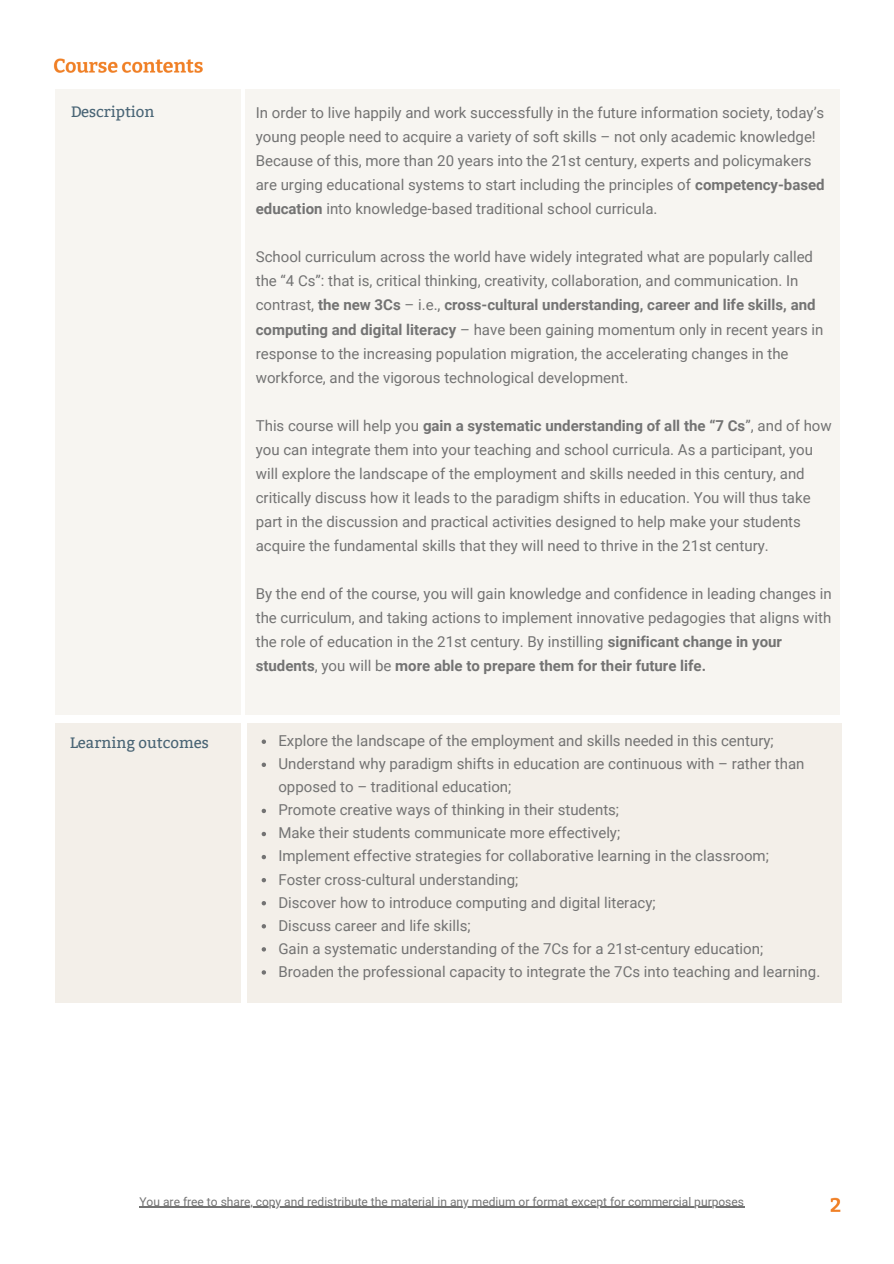
<style>
.page{position:relative;width:894px;height:1264px;background:#fff}
.page>*{position:absolute;margin:0;border:0;box-sizing:border-box;transform-origin:0 0}
.t1{font:15px/24px "Roboto";color:#737373}
.t2{font:15px "Bitter";color:#1e4157}
.t3{font:12px "Roboto";color:#737373}
.s1{font-weight:700}
</style>
<div class="page">
<img style="left:53px;top:58px;width:789px;height:1154px">
<div style="left:55px;top:723px;width:185px;height:279px;background:#f3efe9"></div>
<div style="left:55px;top:89px;width:185px;height:625px;background:#f7f5f1"></div>
<div style="left:245px;top:89px;width:594px;height:625px;background:#f7f5f1"></div>
<div style="left:247px;top:723px;width:594px;height:279px;background:#f3efe9"></div>
<svg style="left:261px;top:739px;width:5px;height:5px"></svg>
<svg style="left:261px;top:762px;width:5px;height:5px"></svg>
<svg style="left:261px;top:808px;width:5px;height:5px"></svg>
<svg style="left:261px;top:831px;width:5px;height:5px"></svg>
<svg style="left:261px;top:855px;width:5px;height:4px"></svg>
<svg style="left:261px;top:878px;width:5px;height:4px"></svg>
<svg style="left:261px;top:901px;width:5px;height:4px"></svg>
<svg style="left:261px;top:924px;width:5px;height:4px"></svg>
<svg style="left:261px;top:947px;width:5px;height:4px"></svg>
<svg style="left:261px;top:970px;width:5px;height:4px"></svg>
<hr style="left:139px;top:1206px;width:605px;height:1px;background:#737373">
<p class="t2" style="left:70px;top:103px;width:86px">Description</p>
<p class="t2" style="left:70px;top:734px;width:140px">Learning outcomes</p>
<p class="t1" style="left:256px;top:101px;width:570px">In order to live happily and work successfully in the future information society, today’s young people need to acquire a variety of soft skills – not only academic knowledge!<br>Because of this, more than 20 years into the 21st century, experts and policymakers are urging educational systems to start including the principles of <span class="s1">competency-based education</span> into knowledge-based traditional school curricula.</p>
<p class="t1" style="left:256px;top:245px;width:569px">School curriculum across the world have widely integrated what are popularly called the “4 Cs”: that is, critical thinking, creativity, collaboration, and communication. In contrast, <span class="s1">the new 3Cs</span> – i.e., <span class="s1">cross-cultural understanding, career and life skills, and computing and digital literacy</span> – have been gaining momentum only in recent years in response to the increasing population migration, the accelerating changes in the workforce, and the vigorous technological development.</p>
<p class="t1" style="left:256px;top:413px;width:577px">This course will help you <span class="s1">gain a systematic understanding of all the “7 Cs</span>”, and of how you can integrate them into your teaching and school curricula. As a participant, you will explore the landscape of the employment and skills needed in this century, and critically discuss how it leads to the paradigm shifts in education. You will thus take part in the discussion and practical activities designed to help make your students acquire the fundamental skills that they will need to thrive in the 21st century.</p>
<p class="t1" style="left:256px;top:581px;width:577px">By the end of the course, you will gain knowledge and confidence in leading changes in the curriculum, and taking actions to implement innovative pedagogies that aligns with the role of education in the 21st century. By instilling <span class="s1">significant change in your students</span>, you will be <span class="s1">more able to prepare them for their future life.</span></p>
<p class="t1" style="left:278px;top:729px;width:496px">Explore the landscape of the employment and skills needed in this century;</p>
<p class="t1" style="left:278px;top:752px;width:527px;line-height:23.1px">Understand why paradigm shifts in education are continuous with – rather than opposed to – traditional education;</p>
<p class="t1" style="left:278px;top:798px;width:342px">Promote creative ways of thinking in their students;</p>
<p class="t1" style="left:278px;top:821px;width:343px">Make their students communicate more effectively;</p>
<p class="t1" style="left:278px;top:844px;width:492px">Implement effective strategies for collaborative learning in the classroom;</p>
<p class="t1" style="left:278px;top:867px;width:241px">Foster cross-cultural understanding;</p>
<p class="t1" style="left:278px;top:890px;width:378px">Discover how to introduce computing and digital literacy;</p>
<p class="t1" style="left:278px;top:913px;width:194px">Discuss career and life skills;</p>
<p class="t1" style="left:278px;top:936px;width:486px">Gain a systematic understanding of the 7Cs for a 21st-century education;</p>
<p class="t1" style="left:278px;top:959px;width:543px">Broaden the professional capacity to integrate the 7Cs into teaching and learning.</p>
<p class="t3" style="left:139px;top:1194px;width:606px">You are free to share, copy and redistribute the material in any medium or format except for commercial purposes</p>
</div>
